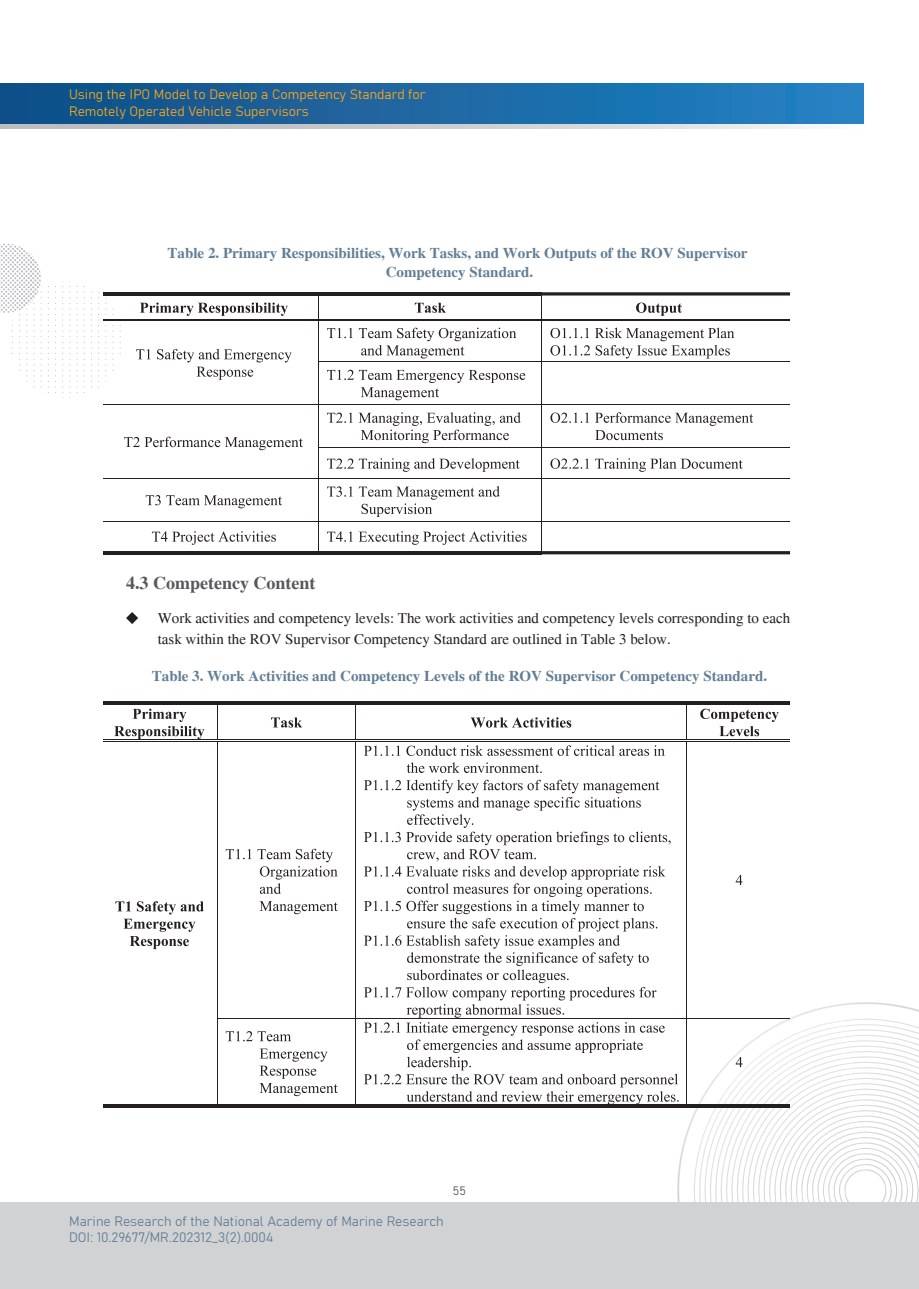
<style>
.page{position:relative;width:919px;height:1289px;background:#fff}
.page>*{position:absolute;margin:0;border:0;box-sizing:border-box;transform-origin:0 0}
.t1{font:700 18px "Times";color:#57585a}
.t2{font:700 15px/19.5px "Times";color:#637e95;text-align:center}
.t3{font:15px/21px "Times";color:#231f20}
.t4{font:13.5px/16.2px "Bahnschrift";color:#637e95}
.t5{font:13.5px/16.2px "Bahnschrift";color:#f9a61b}
.t6{font:12px "Bahnschrift";color:#57585a}
</style>
<div class="page">
<svg style="left:677px;top:1002px;width:241px;height:200px"></svg>
<svg style="left:693px;top:1018px;width:225px;height:184px"></svg>
<svg style="left:699px;top:1024px;width:219px;height:178px"></svg>
<svg style="left:704px;top:1029px;width:214px;height:173px"></svg>
<svg style="left:710px;top:1034px;width:208px;height:168px"></svg>
<svg style="left:715px;top:1040px;width:203px;height:162px"></svg>
<svg style="left:720px;top:1045px;width:198px;height:157px"></svg>
<svg style="left:112px;top:308px;width:1px;height:63px"></svg>
<svg style="left:105px;top:297px;width:1px;height:85px"></svg>
<svg style="left:98px;top:291px;width:1px;height:96px"></svg>
<svg style="left:91px;top:291px;width:1px;height:96px"></svg>
<svg style="left:84px;top:286px;width:1px;height:107px"></svg>
<svg style="left:77px;top:286px;width:1px;height:107px"></svg>
<svg style="left:69px;top:281px;width:1px;height:117px"></svg>
<svg style="left:62px;top:281px;width:1px;height:117px"></svg>
<svg style="left:55px;top:286px;width:1px;height:107px"></svg>
<svg style="left:48px;top:286px;width:1px;height:107px"></svg>
<svg style="left:0;top:244px;width:42px;height:149px"></svg>
<div style="left:0;top:1202px;width:918px;height:86px;background:#d1d2d4"></div>
<svg style="left:0;top:124px;width:809px;height:4px;background:#cecfd1"></svg>
<div style="left:0;top:83px;width:863px;height:41px;background:linear-gradient(to right,#114e85,#2582c3)"></div>
<svg style="left:140px;top:302px;width:148px;height:14px"></svg>
<svg style="left:415px;top:303px;width:31px;height:10px"></svg>
<hr style="left:103px;top:292px;width:215px;height:3px;background:#231f20">
<hr style="left:321px;top:292px;width:220px;height:3px;background:#231f20">
<svg style="left:136px;top:349px;width:14px;height:10px"></svg>
<svg style="left:157px;top:349px;width:135px;height:31px"></svg>
<svg style="left:327px;top:327px;width:189px;height:31px"></svg>
<hr style="left:103px;top:319px;width:215px;height:1px;background:#231f20">
<hr style="left:103px;top:320px;width:215px;height:1px;background:#231f20">
<svg style="left:318px;top:292px;width:3px;height:29px"></svg>
<hr style="left:320px;top:319px;width:221px;height:1px;background:#231f20">
<hr style="left:320px;top:320px;width:221px;height:1px;background:#231f20">
<hr style="left:318px;top:321px;width:1px;height:40px;background:#231f20">
<svg style="left:327px;top:370px;width:198px;height:30px"></svg>
<hr style="left:319px;top:361px;width:222px;height:1px;background:#231f20">
<svg style="left:541px;top:292px;width:249px;height:70px"></svg>
<hr style="left:542px;top:361px;width:248px;height:1px;background:#231f20">
<hr style="left:318px;top:362px;width:1px;height:42px;background:#231f20">
<hr style="left:541px;top:362px;width:1px;height:42px;background:#231f20">
<svg style="left:124px;top:436px;width:179px;height:14px"></svg>
<svg style="left:327px;top:412px;width:194px;height:31px"></svg>
<svg style="left:550px;top:412px;width:39px;height:11px"></svg>
<svg style="left:595px;top:412px;width:158px;height:28px"></svg>
<hr style="left:103px;top:404px;width:215px;height:1px;background:#231f20">
<hr style="left:319px;top:404px;width:222px;height:1px;background:#231f20">
<hr style="left:542px;top:404px;width:248px;height:1px;background:#231f20">
<hr style="left:318px;top:404px;width:1px;height:43px;background:#231f20">
<hr style="left:541px;top:404px;width:1px;height:43px;background:#231f20">
<svg style="left:327px;top:458px;width:192px;height:14px"></svg>
<svg style="left:550px;top:458px;width:192px;height:14px"></svg>
<hr style="left:319px;top:447px;width:222px;height:1px;background:#231f20">
<hr style="left:542px;top:447px;width:248px;height:1px;background:#231f20">
<hr style="left:318px;top:448px;width:1px;height:30px;background:#231f20">
<hr style="left:541px;top:448px;width:1px;height:30px;background:#231f20">
<svg style="left:146px;top:495px;width:136px;height:13px"></svg>
<svg style="left:327px;top:486px;width:173px;height:31px"></svg>
<hr style="left:103px;top:478px;width:215px;height:1px;background:#231f20">
<hr style="left:319px;top:478px;width:222px;height:1px;background:#231f20">
<hr style="left:542px;top:478px;width:248px;height:1px;background:#231f20">
<hr style="left:318px;top:479px;width:1px;height:41px;background:#231f20">
<hr style="left:541px;top:479px;width:1px;height:41px;background:#231f20">
<svg style="left:152px;top:531px;width:124px;height:14px"></svg>
<svg style="left:327px;top:531px;width:199px;height:14px"></svg>
<hr style="left:103px;top:520px;width:215px;height:1px;background:#231f20">
<hr style="left:319px;top:520px;width:222px;height:1px;background:#231f20">
<hr style="left:542px;top:520px;width:248px;height:1px;background:#231f20">
<hr style="left:103px;top:551px;width:215px;height:3px;background:#231f20">
<hr style="left:318px;top:521px;width:1px;height:30px;background:#231f20">
<hr style="left:321px;top:551px;width:220px;height:3px;background:#231f20">
<hr style="left:541px;top:521px;width:1px;height:30px;background:#231f20">
<svg style="left:541px;top:551px;width:249px;height:3px"></svg>
<svg style="left:114px;top:708px;width:90px;height:31px"></svg>
<svg style="left:271px;top:717px;width:31px;height:10px"></svg>
<svg style="left:470px;top:717px;width:101px;height:10px"></svg>
<svg style="left:700px;top:708px;width:78px;height:28px"></svg>
<hr style="left:103px;top:701px;width:114px;height:3px;background:#231f20">
<svg style="left:217px;top:701px;width:3px;height:4px"></svg>
<hr style="left:220px;top:701px;width:135px;height:3px;background:#231f20">
<svg style="left:355px;top:701px;width:3px;height:4px"></svg>
<hr style="left:358px;top:701px;width:328px;height:3px;background:#231f20">
<svg style="left:686px;top:701px;width:3px;height:4px"></svg>
<hr style="left:689px;top:701px;width:101px;height:3px;background:#231f20">
<hr style="left:217px;top:705px;width:1px;height:34px;background:#231f20">
<hr style="left:355px;top:705px;width:1px;height:34px;background:#231f20">
<hr style="left:686px;top:705px;width:1px;height:34px;background:#231f20">
<svg style="left:115px;top:901px;width:89px;height:48px"></svg>
<svg style="left:226px;top:848px;width:111px;height:45px"></svg>
<svg style="left:259px;top:901px;width:79px;height:13px"></svg>
<svg style="left:364px;top:745px;width:300px;height:11px"></svg>
<svg style="left:406px;top:762px;width:135px;height:11px"></svg>
<svg style="left:735px;top:875px;width:7px;height:10px"></svg>
<hr style="left:103px;top:739px;width:114px;height:1px;background:#231f20">
<hr style="left:103px;top:740px;width:114px;height:1px;background:#231f20">
<hr style="left:219px;top:739px;width:136px;height:1px;background:#231f20">
<hr style="left:219px;top:740px;width:136px;height:1px;background:#231f20">
<hr style="left:357px;top:739px;width:329px;height:1px;background:#231f20">
<hr style="left:357px;top:740px;width:329px;height:1px;background:#231f20">
<hr style="left:688px;top:739px;width:102px;height:1px;background:#231f20">
<hr style="left:688px;top:740px;width:102px;height:1px;background:#231f20">
<hr style="left:217px;top:741px;width:1px;height:276px;background:#231f20">
<hr style="left:355px;top:741px;width:1px;height:276px;background:#231f20">
<hr style="left:686px;top:741px;width:1px;height:276px;background:#231f20">
<svg style="left:226px;top:1031px;width:65px;height:10px"></svg>
<svg style="left:259px;top:1048px;width:79px;height:48px"></svg>
<svg style="left:364px;top:779px;width:314px;height:325px"></svg>
<svg style="left:726px;top:1050px;width:192px;height:152px"></svg>
<hr style="left:217px;top:1017px;width:138px;height:1px;background:#231f20">
<hr style="left:356px;top:1017px;width:330px;height:1px;background:#231f20">
<hr style="left:687px;top:1017px;width:103px;height:1px;background:#231f20">
<hr style="left:103px;top:1104px;width:114px;height:3px;background:#231f20">
<hr style="left:217px;top:1018px;width:1px;height:86px;background:#231f20">
<hr style="left:220px;top:1104px;width:135px;height:3px;background:#231f20">
<hr style="left:355px;top:1018px;width:1px;height:86px;background:#231f20">
<hr style="left:358px;top:1104px;width:328px;height:3px;background:#231f20">
<hr style="left:686px;top:1018px;width:1px;height:86px;background:#231f20">
<hr style="left:689px;top:1104px;width:101px;height:3px;background:#231f20">
<svg style="left:126px;top:612px;width:12px;height:12px"></svg>
<p class="t5" style="left:69px;top:86px;width:358px">Using the IPO Model to Develop a Competency Standard for<br>Remotely Operated Vehicle Supervisors</p>
<p class="t2" style="left:168px;top:243px;width:581px">Table 2. Primary Responsibilities, Work Tasks, and Work Outputs of the ROV Supervisor<br>Competency Standard.</p>
<p class="t1" style="left:126px;top:572px;width:191px">4.3 Competency Content</p>
<p class="t3" style="left:158px;top:607px;width:634px">Work activities and competency levels: The work activities and competency levels corresponding to each task within the ROV Supervisor Competency Standard are outlined in Table 3 below.</p>
<p class="t2" style="left:152px;top:666px;width:616px">Table 3. Work Activities and Competency Levels of the ROV Supervisor Competency Standard.</p>
<p class="t4" style="left:69px;top:1212px;width:376px">Marine Research of the National Academy of Marine Research<br>DOI: 10.29677/MR.202312_3(2).0004</p>
<p class="t6" style="left:453px;top:1181px;width:15px">55</p>
</div>
